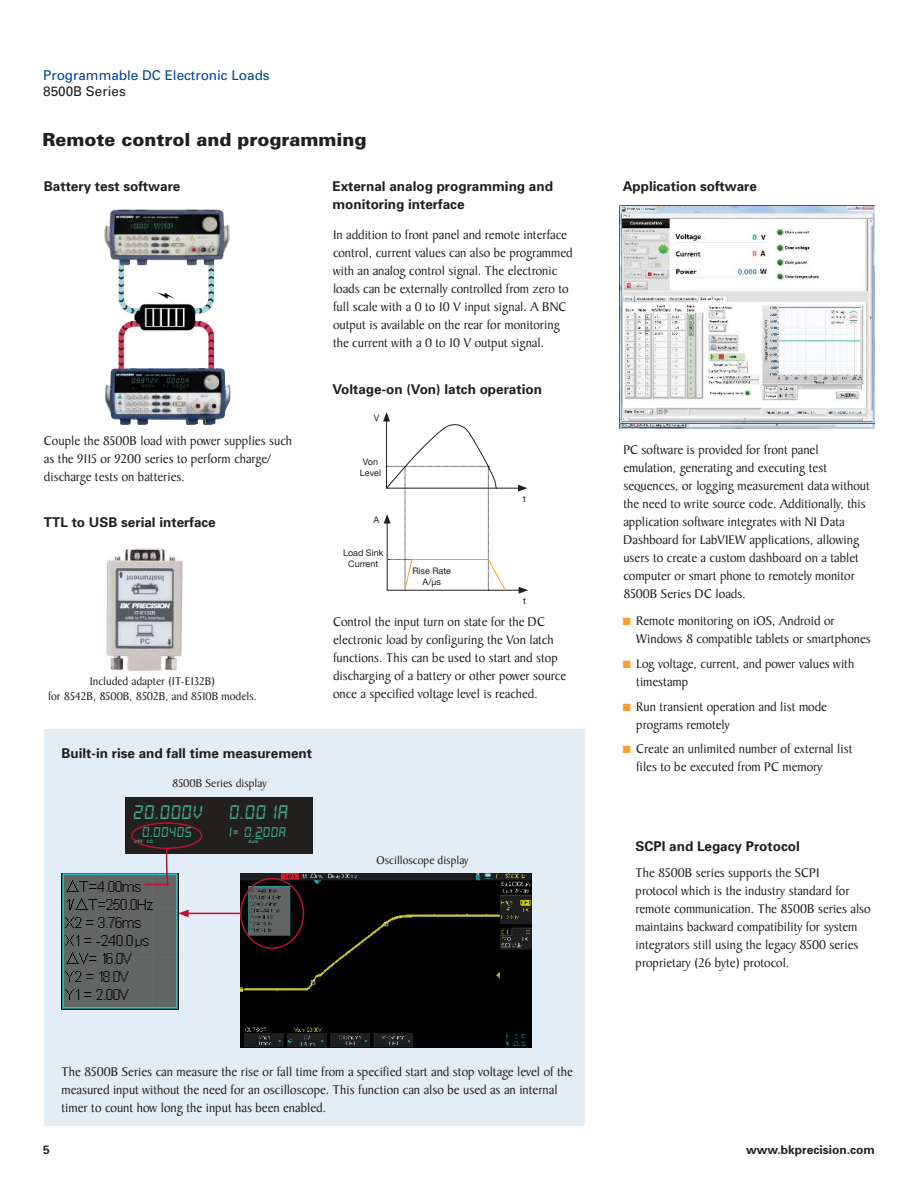
<style>
.page{position:relative;width:918px;height:1188px;background:#fff}
.page>*{position:absolute;margin:0;border:0;box-sizing:border-box;transform-origin:0 0}
.t1{font:italic 21px "Digital 7";letter-spacing:.05em;color:#40aa87}
.t2{font:900 18px "Univers";color:#221f1f}
.t3{font:italic 15px "Digital 7";letter-spacing:.05em;color:#40aa87}
.t4{font:13.5px/18px "Baker Signet";color:#221f1f}
.t5{font:700 13.5px/18px "Univers";color:#221f1f}
.t6{font:13.5px "Univers";color:#00448d}
.t7{font:13.5px "Univers";color:#221f1f}
.t8{font:12px/14.4px "Baker Signet";color:#221f1f;text-align:center}
.t9{font:700 12px "Univers";color:#221f1f}
.t10{font:9px/10.8px "Helvetica Neue";color:#221f1f;text-align:center}
.t11{font:700 4.5px "Arial";color:#40aa87}
.s1{color:#f99f2a}
</style>
<div class="page">
<div style="left:44px;top:729px;width:540px;height:397px;background:#e3edf6"></div>
<img style="left:62px;top:873px;width:116px;height:137px">
<img style="left:241px;top:873px;width:290px;height:174px">
<div style="left:240px;top:878px;width:64px;height:71px;border:2px solid #b6142e;border-radius:50%"></div>
<hr style="left:186px;top:913px;width:54px;height:1px;background:#b6142e">
<svg style="left:178px;top:910px;width:11px;height:7px"></svg>
<svg style="left:383px;top:412px;width:145px;height:182px"></svg>
<img style="left:104px;top:209px;width:126px;height:215px">
<img style="left:106px;top:548px;width:77px;height:124px">
<div style="left:125px;top:797px;width:188px;height:57px;background:#221f1f"></div>
<div style="left:131px;top:822px;width:71px;height:27px;border:2px solid #b6142e;border-radius:50%"></div>
<svg style="left:143px;top:846px;width:26px;height:40px"></svg>
<img style="left:105px;top:368px;width:105px;height:57px">
<img style="left:620px;top:205px;width:255px;height:223px">
<p class="t6" style="left:43px;top:70px;width:228px">Programmable DC Electronic Loads</p>
<p class="t7" style="left:43px;top:86px;width:84px">8500B Series</p>
<h2 class="t2" style="left:43px;top:132px;width:325px">Remote control and programming</h2>
<p class="t5" style="left:332px;top:178px;width:222px">External analog programming and monitoring interface</p>
<p class="t4" style="left:333px;top:228px;width:241px">In addition to front panel and remote interface control, current values can also be programmed with an analog control signal. The electronic loads can be externally controlled from zero to full scale with a 0 to 10 V input signal. A BNC output is available on the rear for monitoring the current with a 0 to 10 V output signal.</p>
<p class="t5" style="left:332px;top:381px;width:211px">Voltage-on (Von) latch operation</p>
<p class="t5" style="left:44px;top:178px;width:138px">Battery test software</p>
<p class="t4" style="left:44px;top:433px;width:250px">Couple the 8500B load with power supplies such as the 9115 or 9200 series to perform charge/ discharge tests on batteries.</p>
<p class="t5" style="left:44px;top:514px;width:173px">TTL to USB serial interface</p>
<p class="t8" style="left:48px;top:675px;width:210px">Included adapter (IT-E132B)<br>for 8542B, 8500B, 8502B, and 8510B models.</p>
<p class="t5" style="left:62px;top:745px;width:252px">Built-in rise and fall time measurement</p>
<p class="t8" style="left:172px;top:777px;width:96px">8500B Series display</p>
<h1 class="t1" style="left:134px;top:799px;width:71px">20.000V</h1>
<h1 class="t1" style="left:230px;top:799px;width:60px">0.00 1A</h1>
<p class="t3" style="left:143px;top:823px;width:51px">0.0040S</p>
<p class="t3" style="left:230px;top:823px;width:58px">I= 0.200A</p>
<p class="t11" style="left:134px;top:839px;width:21px">OFF CC</p>
<p class="t11" style="left:248px;top:839px;width:12px">Auto</p>
<p class="t10" style="left:374px;top:413px;width:7px">V</p>
<p class="t10" style="left:360px;top:458px;width:23px">Von<br>Level</p>
<p class="t10" style="left:374px;top:515px;width:7px">A</p>
<p class="t10" style="left:343px;top:548px;width:42px">Load Sink<br>Current</p>
<p class="t10" style="left:412px;top:567px;width:40px">Rise Rate<br>A/µs</p>
<p class="t10" style="left:523px;top:494px;width:4px">t</p>
<p class="t10" style="left:523px;top:596px;width:4px">t</p>
<p class="t4" style="left:333px;top:614px;width:235px">Control the input turn on state for the DC electronic load by configuring the Von latch functions. This can be used to start and stop discharging of a battery or other power source once a specified voltage level is reached.</p>
<p class="t8" style="left:377px;top:854px;width:94px">Oscilloscope display</p>
<p class="t4" style="left:62px;top:1065px;width:513px">The 8500B Series can measure the rise or fall time from a specified start and stop voltage level of the measured input without the need for an oscilloscope. This function can also be used as an internal timer to count how long the input has been enabled.</p>
<p class="t5" style="left:623px;top:178px;width:136px">Application software</p>
<p class="t4" style="left:623px;top:442px;width:248px">PC software is provided for front panel emulation, generating and executing test sequences, or logging measurement data without the need to write source code. Additionally, this application software integrates with NI Data Dashboard for LabVIEW applications, allowing users to create a custom dashboard on a tablet computer or smart phone to remotely monitor 8500B Series DC loads.</p>
<p class="t4" style="left:636px;top:613px;width:236px;text-indent:-14px"><span class="s1">■</span> Remote monitoring on iOS, Android or<br>Windows 8 compatible tablets or smartphones</p>
<p class="t4" style="left:636px;top:656px;width:219px;text-indent:-14px"><span class="s1">■</span> Log voltage, current, and power values with timestamp</p>
<p class="t4" style="left:636px;top:699px;width:192px;text-indent:-14px"><span class="s1">■</span> Run transient operation and list mode programs remotely</p>
<p class="t4" style="left:636px;top:742px;width:218px;text-indent:-14px"><span class="s1">■</span> Create an unlimited number of external list files to be executed from PC memory</p>
<p class="t5" style="left:636px;top:838px;width:166px">SCPI and Legacy Protocol</p>
<p class="t4" style="left:636px;top:866px;width:237px">The 8500B series supports the SCPI<br>protocol which is the industry standard for remote communication. The 8500B series also maintains backward compatibility for system integrators still using the legacy 8500 series proprietary (26 byte) protocol.</p>
<p class="t9" style="left:43px;top:1145px;width:8px">5</p>
<p class="t9" style="left:746px;top:1145px;width:130px">www.bkprecision.com</p>
</div>
